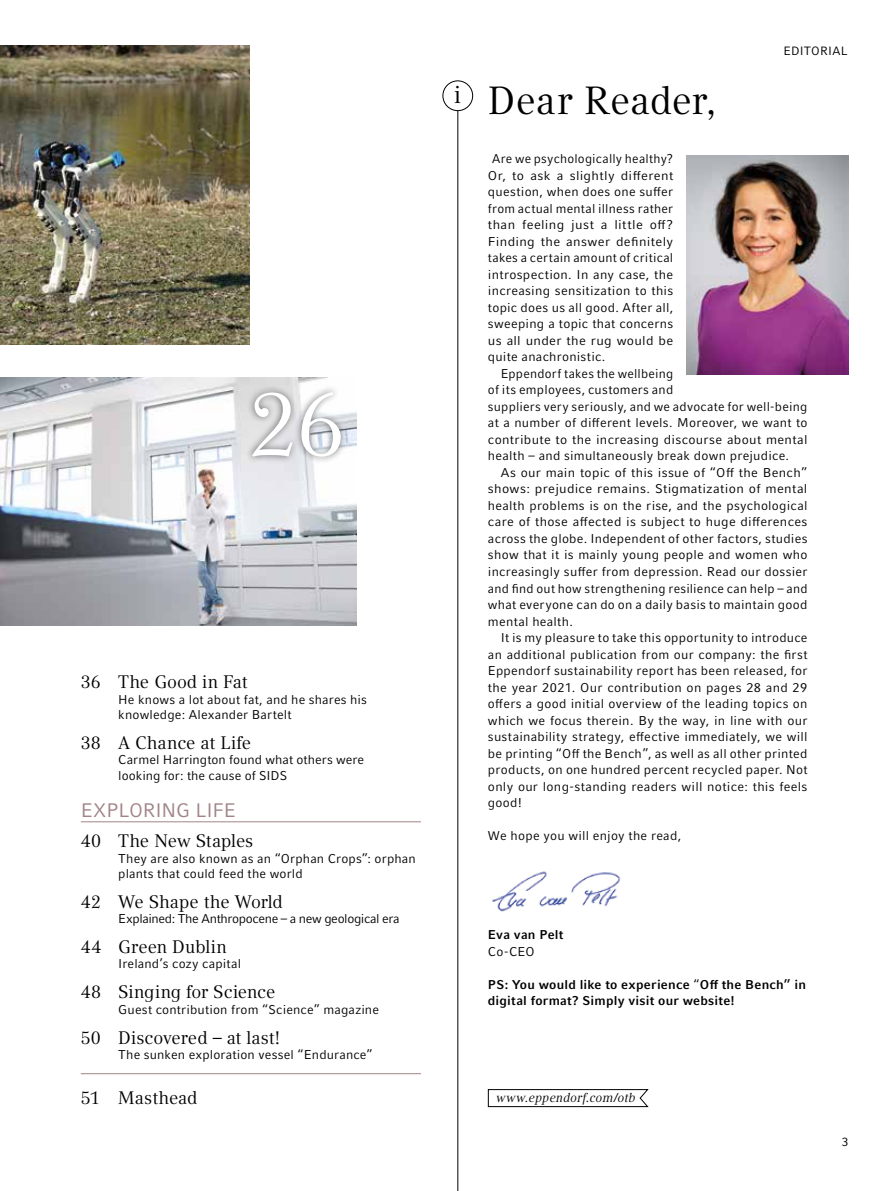
<style>
.page{position:relative;width:893px;height:1191px;background:#fff}
.page>*{position:absolute;margin:0;border:0;box-sizing:border-box;transform-origin:0 0}
.t1{font:90px "Compatil Textfor Eppendorf";color:#fff}
.t2{font:39px "Compatil Textfor Eppendorf";letter-spacing:-.005em;color:#000}
.t3{font:19.5px "Compatil Factfor Eppendorf";letter-spacing:-.01em;color:#a18487}
.t4{font:18px "Compatil Textfor Eppendorf";letter-spacing:-.005em;color:#000}
.t5{font:12.75px/16.5px "Compatil Factfor Eppendorf";letter-spacing:.015em;color:#000}
.t6{font:700 12.75px/16.5px "Compatil Factfor Eppendorf";letter-spacing:.015em;color:#000}
.t7{font:12.75px "Compatil Factfor Eppendorf";letter-spacing:-.03em;color:#000}
.t8{font:italic 12.75px "Compatil Textfor Eppendorf";letter-spacing:.01em;color:#000}
.t9{font:12px "Compatil Factfor Eppendorf";letter-spacing:.015em;color:#000}
.s1{font-weight:400}
</style>
<div class="page">
<img style="left:0;top:46px;width:250px;height:299px">
<img style="left:686px;top:155px;width:162px;height:219px">
<img style="left:0;top:378px;width:356px;height:247px">
<hr style="left:457px;top:91px;width:1px;height:1100px;background:#000">
<div style="left:443px;top:81px;width:30px;height:30px;background:#fff;border-radius:50%"></div>
<div style="left:442px;top:80px;width:31px;height:31px;border:1px solid #000;border-radius:50%"></div>
<img style="left:492px;top:871px;width:129px;height:41px">
<svg style="left:488px;top:1089px;width:161px;height:18px"></svg>
<div style="left:245px;top:385px;width:103px;height:79px;background:#000;opacity:.55"></div>
<hr style="left:81px;top:821px;width:340px;height:1px;background:#a18487">
<hr style="left:81px;top:1073px;width:340px;height:1px;background:#a18487">
<h1 class="t1" style="left:248px;top:372px;width:99px">26</h1>
<h3 class="t4" style="left:81px;top:671px;width:168px">36 The Good in Fat</h3>
<p class="t5" style="left:118px;top:691px;width:250px;line-height:15.3px">He knows a lot about fat, and he shares his knowledge: Alexander Bartelt</p>
<h3 class="t4" style="left:81px;top:732px;width:172px">38 A Chance at Life</h3>
<p class="t5" style="left:118px;top:752px;width:247px;line-height:15.3px">Carmel Harrington found what others were looking for: the cause of SIDS</p>
<h3 class="t3" style="left:81px;top:799px;width:156px">EXPLORING LIFE</h3>
<h3 class="t4" style="left:81px;top:830px;width:174px">40 The New Staples</h3>
<p class="t5" style="left:118px;top:850px;width:299px;line-height:15.3px">They are also known as an “Orphan Crops”: orphan plants that could feed the world</p>
<h3 class="t4" style="left:81px;top:891px;width:204px">42 We Shape the World</h3>
<p class="t7" style="left:118px;top:911px;width:283px">Explained: The Anthropocene – a new geological era</p>
<h3 class="t4" style="left:81px;top:936px;width:148px">44 Green Dublin</h3>
<p class="t5" style="left:118px;top:955px;width:124px">Ireland’s cozy capital</p>
<h3 class="t4" style="left:81px;top:981px;width:196px">48 Singing for Science</h3>
<p class="t5" style="left:118px;top:1001px;width:262px">Guest contribution from “Science” magazine</p>
<h3 class="t4" style="left:81px;top:1027px;width:201px">50 Discovered – at last!</h3>
<p class="t5" style="left:118px;top:1046px;width:256px">The sunken exploration vessel “Endurance”</p>
<h3 class="t4" style="left:81px;top:1087px;width:118px">51 Masthead</h3>
<p class="t9" style="left:784px;top:44px;width:65px">EDITORIAL</p>
<h2 class="t2" style="left:454px;top:78px;width:264px"><sup>i</sup> Dear Reader,</h2>
<p class="t5" style="left:488px;top:151px;width:187px;text-align:justify;text-indent:4px">Are we psychologically healthy?<br>Or, to ask a slightly different question, when does one suffer from actual mental illness rather than feeling just a little off?<br>Finding the answer definitely takes a certain amount of critical introspection. In any case, the increasing sensitization to this topic does us all good. After all, sweeping a topic that concerns us all under the rug would be quite anachronistic.</p>
<p class="t5" style="left:488px;top:365px;width:321px;text-indent:13px">Eppendorf takes the wellbeing<br>of its employees, customers and<br>suppliers very seriously, and we advocate for well-being at a number of different levels. Moreover, we want to contribute to the increasing discourse about mental health – and simultaneously break down prejudice.</p>
<p class="t5" style="left:488px;top:464px;width:321px;text-align:justify;text-indent:13px">As our main topic of this issue of “Off the Bench” shows: prejudice remains. Stigmatization of mental health problems is on the rise, and the psychological care of those affected is subject to huge differences across the globe. Independent of other factors, studies show that it is mainly young people and women who increasingly suffer from depression. Read our dossier and find out how strengthening resilience can help – and what everyone can do on a daily basis to maintain good mental health.</p>
<p class="t5" style="left:488px;top:629px;width:321px;text-align:justify;text-indent:13px">It is my pleasure to take this opportunity to introduce an additional publication from our company: the first Eppendorf sustainability report has been released, for the year 2021. Our contribution on pages 28 and 29 offers a good initial overview of the leading topics on which we focus therein. By the way, in line with our sustainability strategy, effective immediately, we will be printing “Off the Bench”, as well as all other printed products, on one hundred percent recycled paper. Not only our long-standing readers will notice: this feels good!</p>
<p class="t5" style="left:488px;top:827px;width:195px">We hope you will enjoy the read,</p>
<p class="t6" style="left:488px;top:926px;width:77px">Eva van Pelt</p>
<p class="t5" style="left:488px;top:943px;width:48px">Co-CEO</p>
<p class="t6" style="left:488px;top:976px;width:320px">PS: You would like to experience <span class="s1">“</span>Off the Bench” in digital format? Simply visit our website!</p>
<p class="t8" style="left:496px;top:1090px;width:141px">www.eppendorf.com/otb</p>
<p class="t9" style="left:842px;top:1135px;width:8px">3</p>
</div>
